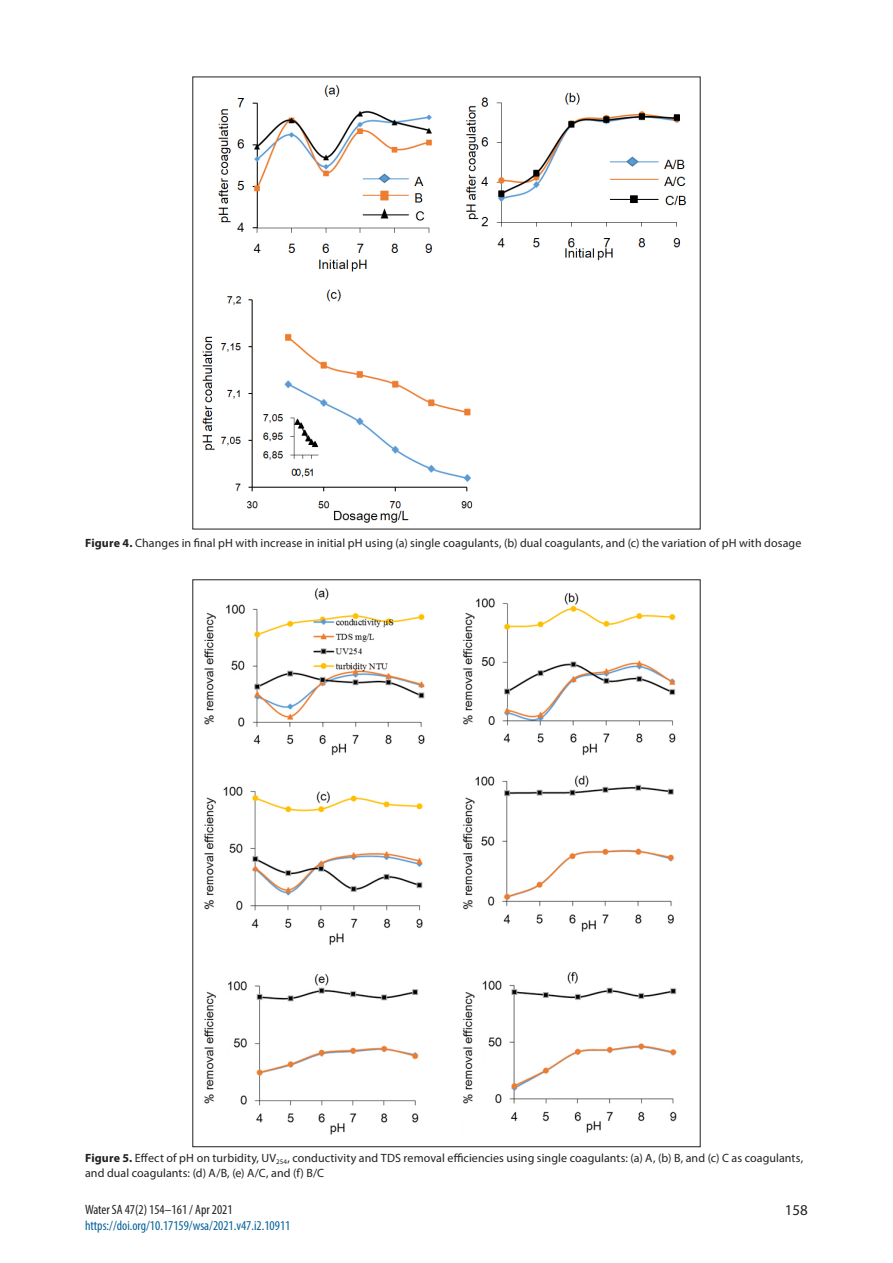
<style>
.page{position:relative;width:893px;height:1263px;background:#fff}
.page>*{position:absolute;margin:0;border:0;box-sizing:border-box;transform-origin:0 0}
.t1{font:15px "Myriad Pro";color:#231f20}
.t2{font:condensed 13.5px "Myriad Pro";color:#056199}
.t3{font:condensed 13.5px "Myriad Pro";color:#231f20}
.t4{font:12px/15px "Myriad Pro";letter-spacing:.005em;color:#231f20}
.s1{font-weight:700}
</style>
<div class="page">
<img style="left:195px;top:85px;width:503px;height:445px">
<img style="left:204px;top:588px;width:473px;height:547px">
<p class="t4" style="left:85px;top:535px;width:718px"><span class="s1">Figure 4.</span> Changes in final pH with increase in initial pH using (a) single coagulants, (b) dual coagulants, and (c) the variation of pH with dosage</p>
<p class="t4" style="left:85px;top:1150px;width:720px"><span class="s1">Figure 5.</span> Effect of pH on turbidity, UV<sub>254</sub>, conductivity and TDS removal efficiencies using single coagulants: (a) A, (b) B, and (c) C as coagulants, and dual coagulants: (d) A/B, (e) A/C, and (f) B/C</p>
<p class="t3" style="left:85px;top:1201px;width:149px">Water SA 47(2) 154–161 / Apr 2021</p>
<p class="t1" style="left:785px;top:1200px;width:25px">158</p>
<p class="t2" style="left:85px;top:1217px;width:207px">https://doi.org/10.17159/wsa/2021.v47.i2.10911</p>
</div>
